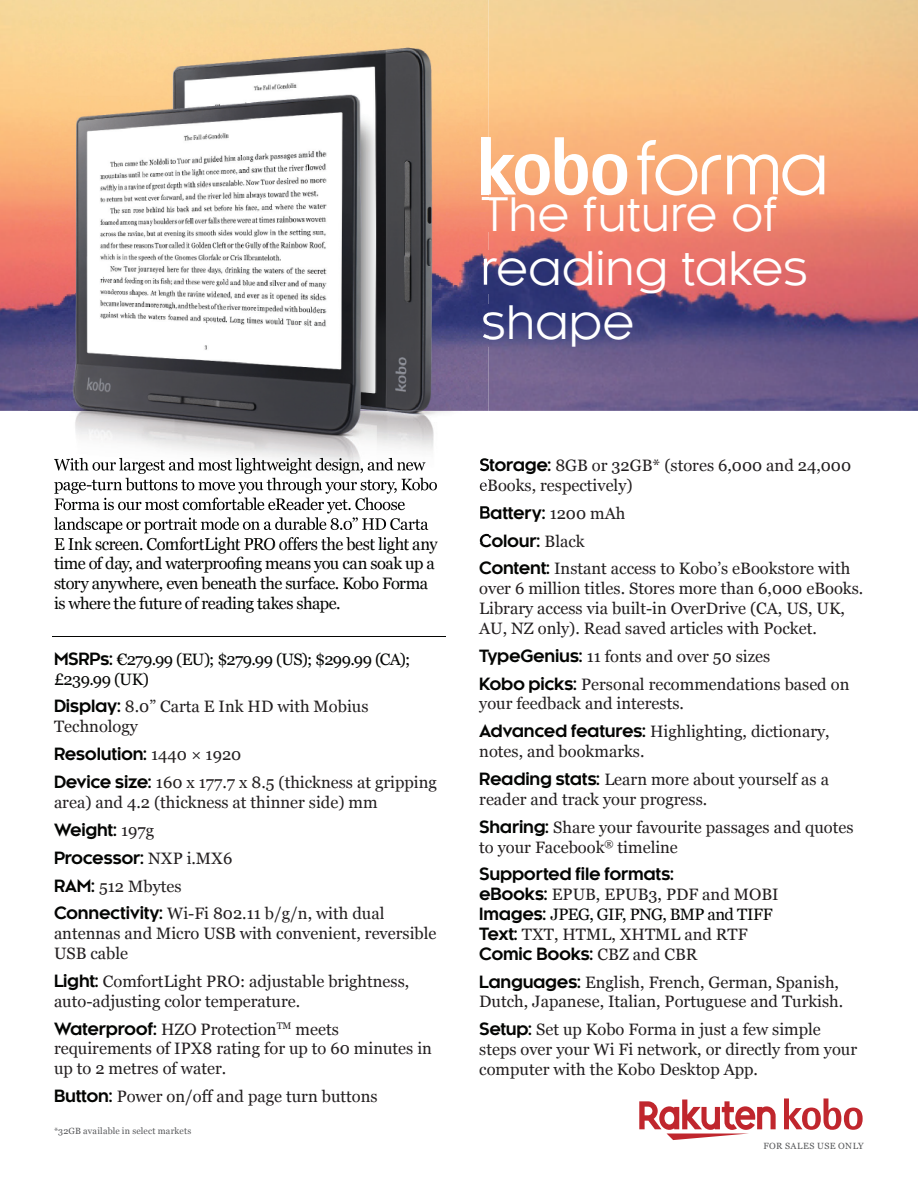
<style>
.page{position:relative;width:918px;height:1188px;background:#fff}
.page>*{position:absolute;margin:0;border:0;box-sizing:border-box;transform-origin:0 0}
.t1{font:45px/54px "Kessel 105";letter-spacing:.02em;color:#fff}
.t2{font:16.5px/19.8px "Georgia";color:#231f20}
.t3{font:16.5px/19.8px "Georgia";letter-spacing:-.03em;color:#040503}
.t4{font:700 16.5px/27.9px "Kessel 105";letter-spacing:-.02em;color:#040503}
.t5{font:9px "Georgia";letter-spacing:.025em;color:#57585a}
.t6{font:9px "Georgia";letter-spacing:.05em;color:#57585a}
.s1{font-family:"Kessel 105";font-weight:700}
.s2{font-family:"Kessel 105";font-weight:700;color:#040503}
.s3{font-family:"Georgia";font-weight:400;color:#231f20}
.s4{color:#040503}
</style>
<div class="page">
<img style="left:0;top:0;width:918px;height:411px">
<hr style="left:52px;top:636px;width:394px;height:1px;background:#040503">
<svg style="left:489px;top:137px;width:138px;height:58px"></svg>
<svg style="left:727px;top:154px;width:97px;height:42px"></svg>
<svg style="left:637px;top:139px;width:84px;height:57px"></svg>
<svg style="left:784px;top:1098px;width:79px;height:32px"></svg>
<svg style="left:639px;top:1100px;width:137px;height:40px"></svg>
<img style="left:28px;top:0;width:461px;height:542px">
<img style="left:482px;top:196px;width:7px;height:35px">
<img style="left:484px;top:250px;width:5px;height:43px">
<img style="left:483px;top:305px;width:6px;height:41px">
<img style="left:54px;top:458px;width:372px;height:16px">
<img style="left:54px;top:478px;width:384px;height:16px">
<img style="left:55px;top:498px;width:350px;height:16px">
<img style="left:54px;top:517px;width:375px;height:16px">
<img style="left:55px;top:537px;width:383px;height:5px">
<img style="left:480px;top:458px;width:9px;height:16px">
<img style="left:480px;top:478px;width:9px;height:16px">
<img style="left:480px;top:506px;width:9px;height:15px">
<svg style="left:480px;top:534px;width:9px;height:8px"></svg>
<img style="left:482px;top:137px;width:7px;height:57px">
<h1 class="t1" style="left:481px;top:188px;width:328px">The future of reading takes shape</h1>
<p class="t3" style="left:54px;top:533px;width:385px">E Ink screen. ComfortLight PRO offers the best light any time of day, and waterproofing means you can soak up a story anywhere, even beneath the surface. Kobo Forma is where the future of reading takes shape.</p>
<p class="t3" style="left:54px;top:649px;width:358px"><span class="s1">MSRPs:</span> €279.99 (EU); $279.99 (US); $299.99 (CA); £239.99 (UK)</p>
<p class="t2" style="left:54px;top:696px;width:316px"><span class="s2">Display:</span> 8.0” Carta E Ink HD with Mobius<br>Technology</p>
<p class="t4" style="left:54px;top:740px;width:189px">Resolution: <span class="s3">1440 × 1920</span></p>
<p class="t2" style="left:54px;top:772px;width:384px"><span class="s2">Device size:</span> 160 x 177.7 x 8.5 (thickness at gripping area) and 4.2 (thickness at thinner side) mm</p>
<p class="t4" style="left:54px;top:816px;width:180px">Weight: <span class="s3">197g<br></span>Processor: <span class="s3">NXP i.MX6</span></p>
<p class="t2" style="left:54px;top:871px;width:332px;line-height:27.9px"><span class="s2">RAM:</span> 512 Mbytes<br><span class="s2">Connectivity:</span> Wi-Fi 802.11 b/g/n, with dual</p>
<p class="t2" style="left:54px;top:923px;width:384px">antennas and Micro USB with convenient, reversible<br>USB cable</p>
<p class="t2" style="left:54px;top:971px;width:357px"><span class="s2">Light:</span> ComfortLight PRO: adjustable brightness, auto-adjusting color temperature.</p>
<p class="t2" style="left:54px;top:1018px;width:379px"><span class="s2">Waterproof:</span> HZO Protection<sup>TM</sup> meets requirements of IPX8 rating for up to 60 minutes in up to 2 metres of water.</p>
<p class="t2" style="left:54px;top:1086px;width:325px"><span class="s2">Button:</span> Power on/off and page turn buttons</p>
<p class="t5" style="left:54px;top:1124px;width:139px">*32GB available in select markets</p>
<p class="t2" style="left:479px;top:455px;width:373px"><span class="s2">Storage:</span> 8GB or 32GB* (stores 6,000 and 24,000 eBooks, respectively)</p>
<p class="t4" style="left:479px;top:499px;width:148px">Battery: <span class="s3">1200 mAh<br></span>Colour: <span class="s3">Black</span></p>
<p class="t2" style="left:479px;top:558px;width:386px"><span class="s2">Content:</span> Instant access to Kobo’s eBookstore with over 6 million titles. Stores more than 6,000 eBooks.<br>Library access via built-in OverDrive (CA, US, UK, AU, NZ only). Read saved articles with Pocket.</p>
<p class="t2" style="left:479px;top:641px;width:372px;line-height:27.9px"><span class="s2">TypeGenius:</span> 11 fonts and over 50 sizes<br><span class="s2">Kobo picks:</span> Personal recommendations based on</p>
<p class="t2" style="left:479px;top:689px;width:352px;line-height:27.9px">your feedback and interests.<br><span class="s2">Advanced features:</span> Highlighting, dictionary,</p>
<p class="t2" style="left:479px;top:737px;width:351px;line-height:27.9px">notes, and bookmarks.<br><span class="s2">Reading stats:</span> Learn more about yourself as a</p>
<p class="t2" style="left:479px;top:785px;width:376px;line-height:27.9px">reader and track your progress.<br><span class="s2">Sharing:</span> Share your favourite passages and quotes</p>
<p class="t2" style="left:479px;top:836px;width:200px">to your Facebook<sup>®</sup> timeline</p>
<p class="t4" style="left:479px;top:861px;width:197px">Supported file formats:</p>
<p class="t2" style="left:479px;top:884px;width:301px"><span class="s2">eBooks:</span> EPUB, EPUB3, PDF and MOBI<br><span class="s2">Images:</span> <span class="s4">JPEG, GIF, PNG, BMP and TIFF<br></span><span class="s2">Text:</span> TXT, HTML, XHTML and RTF</p>
<p class="t4" style="left:479px;top:940px;width:220px">Comic Books: <span class="s3">CBZ and CBR</span></p>
<p class="t2" style="left:479px;top:971px;width:366px"><span class="s2">Languages:</span> English, French, German, Spanish,<br>Dutch, Japanese, Italian, Portuguese and Turkish.</p>
<p class="t2" style="left:479px;top:1019px;width:379px"><span class="s2">Setup:</span> Set up Kobo Forma in just a few simple steps over your Wi Fi network, or directly from your computer with the Kobo Desktop App.</p>
<p class="t6" style="left:763px;top:1139px;width:102px">FOR SALES USE ONLY</p>
</div>
